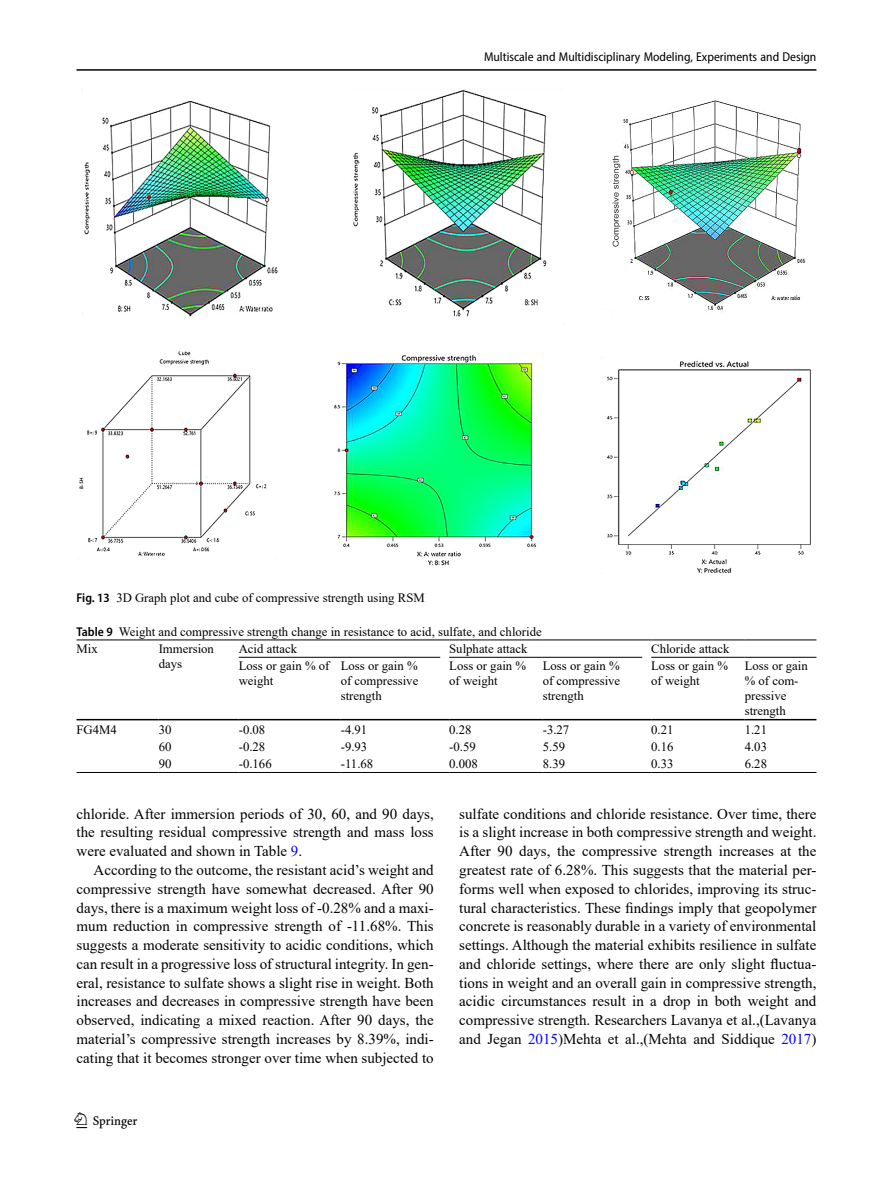
<style>
.page{position:relative;width:893px;height:1187px;background:#fff}
.page>*{position:absolute;margin:0;border:0;box-sizing:border-box;transform-origin:0 0}
.t1{font:22.5px "Springnew";color:#000}
.Body_Text_Indent{font:15px/18.8px "Times New Roman";color:#000;text-align:justify}
.Body_Text{font:15px/18.8px "Times New Roman";color:#000;text-align:justify}
.Table_Head{font:12.75px/15px "Times New Roman";color:#000}
.Table_Body{font:12.75px "Times New Roman";color:#000}
.Table_Caption{font:12.75px "Times New Roman";color:#000}
.t2{font:semi-condensed 12.75px "Myriad Pro";color:#000}
.Figure_Caption{font:12.75px "Times New Roman";color:#000}
.Table_Head_Bridge_Ru{font:12.75px "Times New Roman";color:#000}
.s1{font-family:"Myriad Pro";font-weight:600;font-stretch:semi-condensed}
.s2{color:#00f}
</style>
<div class="page">
<hr style="left:77px;top:69px;width:739px;height:2px;background:#000">
<hr style="left:77px;top:719px;width:82px;height:1px;background:#000">
<hr style="left:159px;top:719px;width:80px;height:1px;background:#000">
<hr style="left:77px;top:772px;width:82px;height:1px;background:#000">
<hr style="left:159px;top:639px;width:80px;height:1px;background:#000">
<hr style="left:239px;top:719px;width:102px;height:1px;background:#000">
<hr style="left:341px;top:719px;width:108px;height:1px;background:#000">
<hr style="left:449px;top:719px;width:94px;height:1px;background:#000">
<hr style="left:543px;top:719px;width:108px;height:1px;background:#000">
<hr style="left:651px;top:719px;width:94px;height:1px;background:#000">
<hr style="left:745px;top:719px;width:71px;height:1px;background:#000">
<hr style="left:159px;top:772px;width:80px;height:1px;background:#000">
<hr style="left:239px;top:772px;width:102px;height:1px;background:#000">
<hr style="left:341px;top:772px;width:108px;height:1px;background:#000">
<hr style="left:449px;top:772px;width:94px;height:1px;background:#000">
<hr style="left:543px;top:772px;width:108px;height:1px;background:#000">
<hr style="left:651px;top:772px;width:94px;height:1px;background:#000">
<hr style="left:745px;top:772px;width:71px;height:1px;background:#000">
<hr style="left:77px;top:639px;width:82px;height:1px;background:#000">
<hr style="left:651px;top:639px;width:94px;height:1px;background:#000">
<hr style="left:745px;top:639px;width:71px;height:1px;background:#000">
<hr style="left:651px;top:656px;width:94px;height:1px;background:#000">
<hr style="left:745px;top:656px;width:71px;height:1px;background:#000">
<hr style="left:449px;top:639px;width:94px;height:1px;background:#000">
<hr style="left:543px;top:639px;width:108px;height:1px;background:#000">
<hr style="left:239px;top:639px;width:102px;height:1px;background:#000">
<hr style="left:341px;top:639px;width:108px;height:1px;background:#000">
<hr style="left:239px;top:656px;width:201px;height:1px;background:#000">
<hr style="left:449px;top:656px;width:193px;height:1px;background:#000">
<img style="left:79px;top:90px;width:732px;height:483px">
<p class="t2" style="left:484px;top:49px;width:334px">Multiscale and Multidisciplinary Modeling, Experiments and Design</p>
<p class="Figure_Caption" style="left:77px;top:589px;width:350px"><span class="s1">Fig. 13</span> 3D Graph plot and cube of compressive strength using RSM</p>
<p class="Table_Caption" style="left:77px;top:622px;width:467px"><span class="s1">Table 9</span> Weight and compressive strength change in resistance to acid, sulfate, and chloride</p>
<p class="Table_Head" style="left:77px;top:640px;width:23px">Mix</p>
<p class="Table_Head" style="left:159px;top:640px;width:57px">Immersion days</p>
<p class="Table_Head_Bridge_Ru" style="left:239px;top:639px;width:60px">Acid attack</p>
<p class="Table_Head_Bridge_Ru" style="left:449px;top:639px;width:80px">Sulphate attack</p>
<p class="Table_Head" style="left:651px;top:640px;width:80px">Chloride attack</p>
<p class="Table_Head" style="left:239px;top:658px;width:92px">Loss or gain % of weight</p>
<p class="Table_Head" style="left:341px;top:658px;width:79px;text-align:justify">Loss or gain % of compressive strength</p>
<p class="Table_Head" style="left:449px;top:658px;width:78px">Loss or gain % of weight</p>
<p class="Table_Head" style="left:543px;top:658px;width:79px;text-align:justify">Loss or gain % of compressive strength</p>
<p class="Table_Head" style="left:651px;top:658px;width:78px">Loss or gain % of weight</p>
<p class="Table_Head" style="left:745px;top:658px;width:65px">Loss or gain % of com&shy;pressive strength</p>
<p class="Table_Body" style="left:77px;top:720px;width:42px">FG4M4</p>
<p class="Table_Body" style="left:159px;top:720px;width:14px">30</p>
<p class="Table_Body" style="left:239px;top:720px;width:28px">-0.08</p>
<p class="Table_Body" style="left:341px;top:720px;width:28px">-4.91</p>
<p class="Table_Body" style="left:449px;top:720px;width:24px">0.28</p>
<p class="Table_Body" style="left:543px;top:720px;width:28px">-3.27</p>
<p class="Table_Body" style="left:651px;top:720px;width:24px">0.21</p>
<p class="Table_Body" style="left:745px;top:720px;width:24px">1.21</p>
<p class="Table_Body" style="left:159px;top:737px;width:14px">60</p>
<p class="Table_Body" style="left:239px;top:737px;width:28px">-0.28</p>
<p class="Table_Body" style="left:341px;top:737px;width:28px">-9.93</p>
<p class="Table_Body" style="left:449px;top:737px;width:28px">-0.59</p>
<p class="Table_Body" style="left:543px;top:737px;width:24px">5.59</p>
<p class="Table_Body" style="left:651px;top:737px;width:24px">0.16</p>
<p class="Table_Body" style="left:745px;top:737px;width:24px">4.03</p>
<p class="Table_Body" style="left:159px;top:755px;width:14px">90</p>
<p class="Table_Body" style="left:239px;top:755px;width:34px">-0.166</p>
<p class="Table_Body" style="left:341px;top:755px;width:34px">-11.68</p>
<p class="Table_Body" style="left:449px;top:755px;width:30px">0.008</p>
<p class="Table_Body" style="left:543px;top:755px;width:24px">8.39</p>
<p class="Table_Body" style="left:651px;top:755px;width:24px">0.33</p>
<p class="Table_Body" style="left:745px;top:755px;width:24px">6.28</p>
<p class="Body_Text" style="left:77px;top:803px;width:359px">chloride. After immersion periods of 30, 60, and 90 days, the resulting residual compressive strength and mass loss were evaluated and shown in Table <span class="s2">9</span>.</p>
<p class="Body_Text_Indent" style="left:77px;top:860px;width:359px;text-indent:17px">According to the outcome, the resistant acid’s weight and compressive strength have somewhat decreased. After 90 days, there is a maximum weight loss of -0.28% and a maxi&shy;mum reduction in compressive strength of -11.68%. This suggests a moderate sensitivity to acidic conditions, which can result in a progressive loss of structural integrity. In gen&shy;eral, resistance to sulfate shows a slight rise in weight. Both increases and decreases in compressive strength have been observed, indicating a mixed reaction. After 90 days, the material’s compressive strength increases by 8.39%, indi&shy;cating that it becomes stronger over time when subjected to</p>
<h1 class="t1" style="left:77px;top:1107px;width:63px">1 3</h1>
<p class="Body_Text_Indent" style="left:459px;top:803px;width:359px">sulfate conditions and chloride resistance. Over time, there is a slight increase in both compressive strength and weight.<br>After 90 days, the compressive strength increases at the greatest rate of 6.28%. This suggests that the material per&shy;forms well when exposed to chlorides, improving its struc&shy;tural characteristics. These findings imply that geopolymer concrete is reasonably durable in a variety of environmental settings. Although the material exhibits resilience in sulfate and chloride settings, where there are only slight fluctua&shy;tions in weight and an overall gain in compressive strength, acidic circumstances result in a drop in both weight and compressive strength. Researchers Lavanya et al.,(Lavanya and Jegan <span class="s2">2015</span>)Mehta et al.,(Mehta and Siddique <span class="s2">2017</span>)</p>
</div>
